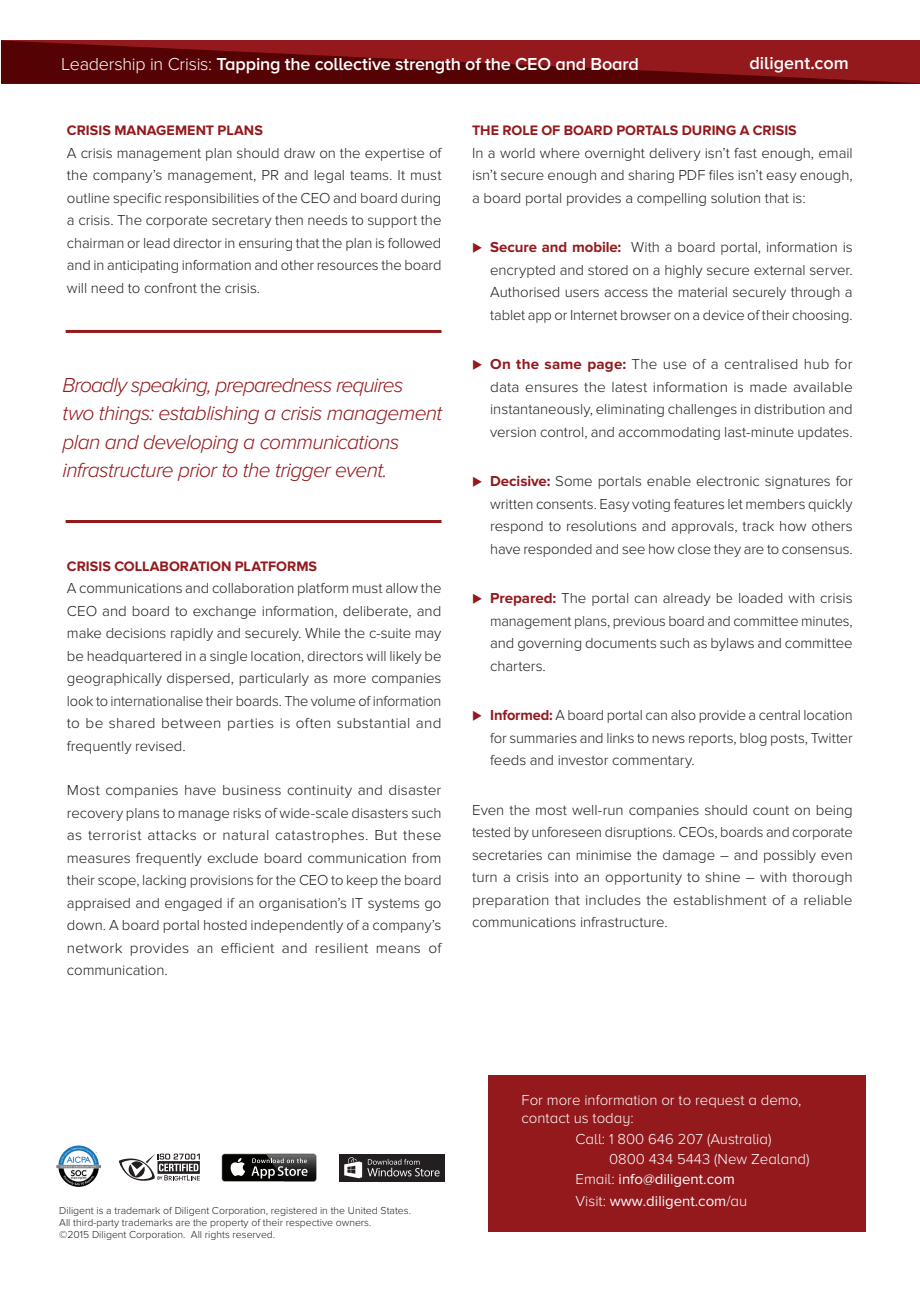
<style>
.page{position:relative;width:920px;height:1290px;background:#fff}
.page>*{position:absolute;margin:0;border:0;box-sizing:border-box;transform-origin:0 0}
.t1{font:italic 300 21px/28.5px "Proxima Nova";letter-spacing:-.035em;color:#93191d}
.t2{font:600 18px "Proxima Nova A";letter-spacing:-.01em;color:#fff}
.t3{font:300 15px/22.5px "Proxima Nova";letter-spacing:-.005em;color:#231f20;text-align:justify}
.t4{font:300 15px/18px "Proxima Nova A";color:#fff}
.t5{font:15px/21.5px "Proxima Nova";color:#fff}
.t6{font:700 14.25px "Proxima Nova";color:#93191d}
.t7{font:300 10.5px/12px "Proxima Nova";color:#231f20}
.s1{font-family:"Proxima Nova";font-weight:300}
.s2{color:#93191d}
.s3{font-weight:700;color:#93191d}
.s4{font-family:"Proxima Nova A";font-weight:300}
</style>
<div class="page">
<hr style="left:66px;top:330px;width:375px;height:3px;background:#93191d">
<hr style="left:66px;top:520px;width:375px;height:3px;background:#93191d">
<div style="left:1px;top:40px;width:919px;height:44px;background:#93191d"></div>
<svg style="left:1px;top:41px;width:919px;height:43px"></svg>
<svg style="left:222px;top:1153px;width:95px;height:29px"></svg>
<div style="left:222px;top:1154px;width:94px;height:27px;background:#040503;border-radius:3px"></div>
<svg style="left:230px;top:1158px;width:15px;height:18px"></svg>
<img style="left:266px;top:1153px;width:51px;height:29px">
<img style="left:266px;top:1154px;width:50px;height:27px">
<svg style="left:251px;top:1158px;width:57px;height:20px"></svg>
<svg style="left:119px;top:1153px;width:81px;height:28px"></svg>
<div style="left:339px;top:1154px;width:106px;height:27px;background:#231f20"></div>
<svg style="left:344px;top:1157px;width:96px;height:21px"></svg>
<img style="left:56px;top:1146px;width:45px;height:40px">
<div style="left:488px;top:1075px;width:377px;height:157px;background:#93191d"></div>
<p class="t2" style="left:61px;top:54px;width:579px"><span class="s1">Leadership in Crisis:</span> Tapping the collective strength of the CEO and Board</p>
<p class="t2" style="left:749px;top:53px;width:101px">diligent.com</p>
<p class="t6" style="left:67px;top:122px;width:197px">CRISIS MANAGEMENT PLANS</p>
<p class="t3" style="left:67px;top:142px;width:376px">A crisis management plan should draw on the expertise of the company’s management, PR and legal teams. It must outline specific responsibilities of the CEO and board during a crisis. The corporate secretary then needs to support the chairman or lead director in ensuring that the plan is followed and in anticipating information and other resources the board will need to confront the crisis.</p>
<h1 class="t1" style="left:63px;top:371px;width:381px">Broadly speaking, preparedness requires<br>two things: establishing a crisis management plan and developing a communications infrastructure prior to the trigger event.</h1>
<p class="t6" style="left:67px;top:558px;width:252px">CRISIS COLLABORATION PLATFORMS</p>
<p class="t3" style="left:67px;top:577px;width:376px">A communications and collaboration platform must allow the CEO and board to exchange information, deliberate, and make decisions rapidly and securely. While the c-suite may be headquartered in a single location, directors will likely be geographically dispersed, particularly as more companies look to internationalise their boards. The volume of information to be shared between parties is often substantial and frequently revised.</p>
<p class="t3" style="left:67px;top:779px;width:376px">Most companies have business continuity and disaster recovery plans to manage risks of wide-scale disasters such as terrorist attacks or natural catastrophes. But these measures frequently exclude board communication from their scope, lacking provisions for the CEO to keep the board appraised and engaged if an organisation’s IT systems go down. A board portal hosted independently of a company’s network provides an efficient and resilient means of communication.</p>
<p class="t6" style="left:472px;top:122px;width:326px">THE ROLE OF BOARD PORTALS DURING A CRISIS</p>
<p class="t3" style="left:472px;top:142px;width:382px">In a world where overnight delivery isn’t fast enough, email isn’t secure enough and sharing PDF files isn’t easy enough, a board portal provides a compelling solution that is:</p>
<p class="t3" style="left:490px;top:236px;width:364px;text-indent:-18px"><span class="s2">◆</span> <span class="s3">Secure and mobile:</span> With a board portal, information is encrypted and stored on a highly secure external server.<br>Authorised users access the material securely through a tablet app or Internet browser on a device of their choosing.</p>
<p class="t3" style="left:490px;top:353px;width:364px;text-indent:-18px"><span class="s2">◆</span> <span class="s3">On the same page:</span> The use of a centralised hub for data ensures the latest information is made available instantaneously, eliminating challenges in distribution and version control, and accommodating last-minute updates.</p>
<p class="t3" style="left:490px;top:470px;width:364px;text-indent:-18px"><span class="s2">◆</span> <span class="s3">Decisive:</span> Some portals enable electronic signatures for written consents. Easy voting features let members quickly respond to resolutions and approvals, track how others have responded and see how close they are to consensus.</p>
<p class="t3" style="left:490px;top:587px;width:364px;text-indent:-18px"><span class="s2">◆</span> <span class="s3">Prepared:</span> The portal can already be loaded with crisis management plans, previous board and committee minutes, and governing documents such as bylaws and committee charters.</p>
<p class="t3" style="left:490px;top:704px;width:364px;text-indent:-18px"><span class="s2">◆</span> <span class="s3">Informed:</span> A board portal can also provide a central location for summaries and links to news reports, blog posts, Twitter feeds and investor commentary.</p>
<p class="t3" style="left:472px;top:799px;width:382px">Even the most well-run companies should count on being tested by unforeseen disruptions. CEOs, boards and corporate secretaries can minimise the damage – and possibly even turn a crisis into an opportunity to shine – with thorough preparation that includes the establishment of a reliable communications infrastructure.</p>
<p class="t7" style="left:59px;top:1205px;width:353px">Diligent is a trademark of Diligent Corporation, registered in the United States.<br>All third-party trademarks are the property of their respective owners.<br>©2015 Diligent Corporation. All rights reserved.</p>
<p class="t4" style="left:522px;top:1091px;width:282px">For more information or to request a demo, contact us today:</p>
<p class="t4" style="left:609px;top:1130px;width:202px;line-height:19.4px;text-indent:-33px">Call: 1 800 646 207 (Australia)<br>0800 434 5443 (New Zealand)</p>
<p class="t5" style="left:576px;top:1169px;width:173px"><span class="s4">Email:</span> info@diligent.com<br><span class="s4">Visit:</span> www.diligent.com<span class="s4">/au</span></p>
</div>
